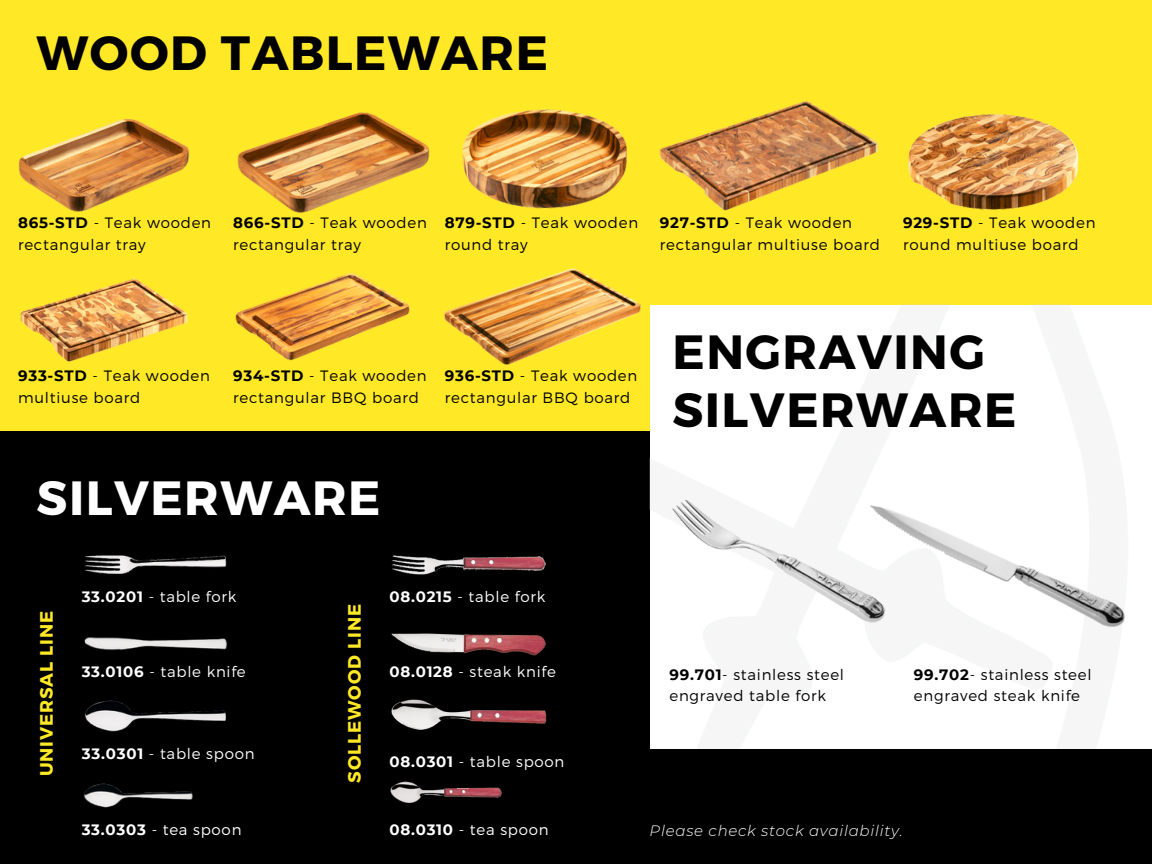
<style>
.page{position:relative;width:1152px;height:864px;background:#000}
.page>*{position:absolute;margin:0;border:0;box-sizing:border-box;transform-origin:0 0}
.t1{font:700 48px/57.3px "Montserrat";letter-spacing:.03em;color:#000}
.t2{font:700 48px "Montserrat";letter-spacing:.03em;color:#fff}
.t3{font:700 18px "Montserrat";letter-spacing:.05em;color:#ffe926}
.t4{font:300 15px/21.3px "Montserrat";letter-spacing:.05em;color:#000}
.t5{font:300 15px "Montserrat";letter-spacing:.05em;color:#fff}
.t6{font:italic 300 15px "Montserrat";letter-spacing:.05em;color:#fff}
.s1{font-weight:700}
</style>
<div class="page">
<div style="left:0;top:0;width:1152px;height:431px;background:#ffe926"></div>
<img style="left:650px;top:305px;width:502px;height:443px">
<img style="left:673px;top:500px;width:193px;height:126px">
<img style="left:866px;top:500px;width:261px;height:126px">
<img style="left:18px;top:119px;width:172px;height:93px">
<img style="left:235px;top:273px;width:175px;height:88px">
<img style="left:237px;top:112px;width:193px;height:101px">
<img style="left:462px;top:109px;width:165px;height:100px">
<img style="left:908px;top:114px;width:171px;height:96px">
<img style="left:659px;top:100px;width:220px;height:111px">
<img style="left:443px;top:269px;width:198px;height:96px">
<img style="left:20px;top:278px;width:168px;height:84px">
<img style="left:85px;top:555px;width:142px;height:19px">
<img style="left:84px;top:637px;width:144px;height:13px">
<img style="left:84px;top:700px;width:142px;height:32px">
<img style="left:83px;top:783px;width:110px;height:25px">
<img style="left:392px;top:555px;width:154px;height:20px">
<img style="left:391px;top:633px;width:155px;height:23px">
<img style="left:391px;top:699px;width:156px;height:31px">
<img style="left:390px;top:781px;width:112px;height:23px">
<p class="t1" style="left:37px;top:21px;width:513px">WOOD TABLEWARE</p>
<p class="t4" style="left:18px;top:211px;width:195px"><span class="s1">865-STD</span> - Teak wooden rectangular tray</p>
<p class="t4" style="left:233px;top:211px;width:195px"><span class="s1">866-STD</span> - Teak wooden rectangular tray</p>
<p class="t4" style="left:445px;top:211px;width:195px"><span class="s1">879-STD</span> - Teak wooden round tray</p>
<p class="t4" style="left:903px;top:211px;width:194px"><span class="s1">929-STD</span> - Teak wooden round multiuse board</p>
<p class="t4" style="left:660px;top:211px;width:222px"><span class="s1">927-STD</span> - Teak wooden rectangular multiuse board</p>
<p class="t4" style="left:18px;top:364px;width:193px"><span class="s1">933-STD</span> - Teak wooden multiuse board</p>
<p class="t4" style="left:233px;top:364px;width:195px"><span class="s1">934-STD</span> - Teak wooden rectangular BBQ board</p>
<p class="t4" style="left:445px;top:364px;width:194px"><span class="s1">936-STD</span> - Teak wooden rectangular BBQ board</p>
<p class="t2" style="left:37px;top:467px;width:345px">SILVERWARE</p>
<p class="t1" style="left:673px;top:321px;width:345px">ENGRAVING<br>SILVERWARE</p>
<p class="t3" style="left:35px;top:776px;width:167px;rotate:-90deg">UNIVERSAL LINE</p>
<p class="t5" style="left:82px;top:587px;width:156px"><span class="s1">33.0201</span> - table fork</p>
<p class="t5" style="left:82px;top:662px;width:166px"><span class="s1">33.0106</span> - table knife</p>
<p class="t5" style="left:82px;top:743px;width:174px"><span class="s1">33.0301</span> - table spoon</p>
<p class="t5" style="left:82px;top:819px;width:161px"><span class="s1">33.0303</span> - tea spoon</p>
<p class="t3" style="left:343px;top:783px;width:180px;rotate:-90deg">SOLLEWOOD LINE</p>
<p class="t5" style="left:390px;top:587px;width:157px"><span class="s1">08.0215</span> - table fork</p>
<p class="t5" style="left:390px;top:662px;width:168px"><span class="s1">08.0128</span> - steak knife</p>
<p class="t5" style="left:390px;top:752px;width:176px"><span class="s1">08.0301</span> - table spoon</p>
<p class="t5" style="left:390px;top:819px;width:161px"><span class="s1">08.0310</span> - tea spoon</p>
<p class="t4" style="left:669px;top:663px;width:176px"><span class="s1">99.701</span>- stainless steel engraved table fork</p>
<p class="t4" style="left:914px;top:663px;width:179px"><span class="s1">99.702</span>- stainless steel engraved steak knife</p>
<p class="t6" style="left:650px;top:821px;width:255px">Please check stock availability.</p>
</div>
